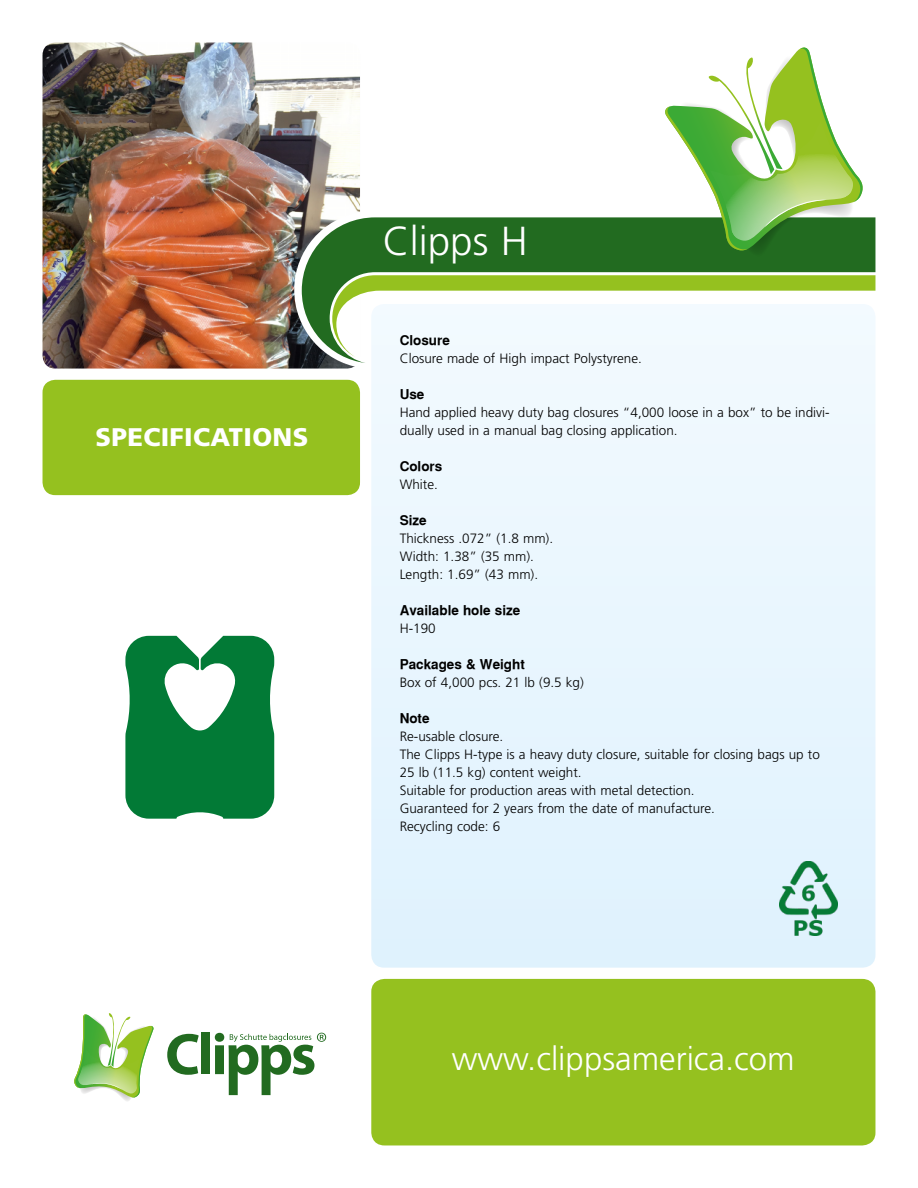
<style>
.page{position:relative;width:918px;height:1188px;background:#fff}
.page>*{position:absolute;margin:0;border:0;box-sizing:border-box;transform-origin:0 0}
.t1{font:300 40.5px "Frutiger";color:#fff}
.t2{font:300 33px "Frutiger";color:#fff}
.t3{font:900 25.5px "Frutiger";letter-spacing:.015em;color:#fff}
.t4{font:300 13.5px/18px "Frutiger";color:#000}
.t5{font:700 13.5px "Sans Serif";color:#000}
</style>
<div class="page">
<img style="left:43px;top:43px;width:317px;height:326px">
<svg style="left:167px;top:1034px;width:32px;height:41px"></svg>
<div style="left:201px;top:1032px;width:9px;height:42px;background:#226b20"></div>
<svg style="left:74px;top:1013px;width:80px;height:88px"></svg>
<svg style="left:215px;top:1033px;width:111px;height:62px"></svg>
<div style="left:371px;top:304px;width:504px;height:664px;background:#e8f6fe;border-radius:13px"></div>
<div style="left:43px;top:380px;width:317px;height:115px;background:#95c11f;border-radius:13px"></div>
<div style="left:371px;top:979px;width:504px;height:166px;background:#95c11f;border-radius:13px"></div>
<svg style="left:294px;top:212px;width:66px;height:156px"></svg>
<svg style="left:302px;top:217px;width:573px;height:146px;fill:#226b20"></svg>
<svg style="left:664px;top:47px;width:201px;height:214px"></svg>
<svg style="left:332px;top:275px;width:543px;height:82px;fill:#f2faff"></svg>
<svg style="left:125px;top:636px;width:149px;height:183px"></svg>
<img style="left:779px;top:861px;width:59px;height:75px">
<h3 class="t3" style="left:95px;top:422px;width:214px">SPECIFICATIONS</h3>
<h1 class="t1" style="left:383px;top:218px;width:147px">Clipps H</h1>
<p class="t5" style="left:400px;top:333px;width:52px">Closure</p>
<p class="t4" style="left:400px;top:350px;width:244px">Closure made of High impact Polystyrene.</p>
<p class="t5" style="left:400px;top:387px;width:26px">Use</p>
<p class="t4" style="left:400px;top:404px;width:432px">Hand applied heavy duty bag closures “4,000 loose in a box” to be indivi&shy;dually used in a manual bag closing application.</p>
<p class="t5" style="left:400px;top:458px;width:44px">Colors</p>
<p class="t4" style="left:400px;top:476px;width:40px">White.</p>
<p class="t5" style="left:400px;top:512px;width:29px">Size</p>
<p class="t4" style="left:400px;top:530px;width:155px">Thickness .072” (1.8 mm).<br>Width: 1.38” (35 mm).<br>Length: 1.69” (43 mm).</p>
<p class="t5" style="left:400px;top:602px;width:122px">Available hole size</p>
<p class="t4" style="left:400px;top:620px;width:38px">H-190</p>
<p class="t5" style="left:400px;top:656px;width:127px">Packages &amp; Weight</p>
<p class="t4" style="left:400px;top:674px;width:186px">Box of 4,000 pcs. 21 lb (9.5 kg)</p>
<p class="t5" style="left:400px;top:710px;width:31px">Note</p>
<p class="t4" style="left:400px;top:728px;width:422px">Re-usable closure.<br>The Clipps H-type is a heavy duty closure, suitable for closing bags up to 25 lb (11.5 kg) content weight.<br>Suitable for production areas with metal detection.<br>Guaranteed for 2 years from the date of manufacture.<br>Recycling code: 6</p>
<h2 class="t2" style="left:452px;top:1040px;width:344px">www.clippsamerica.com</h2>
</div>
